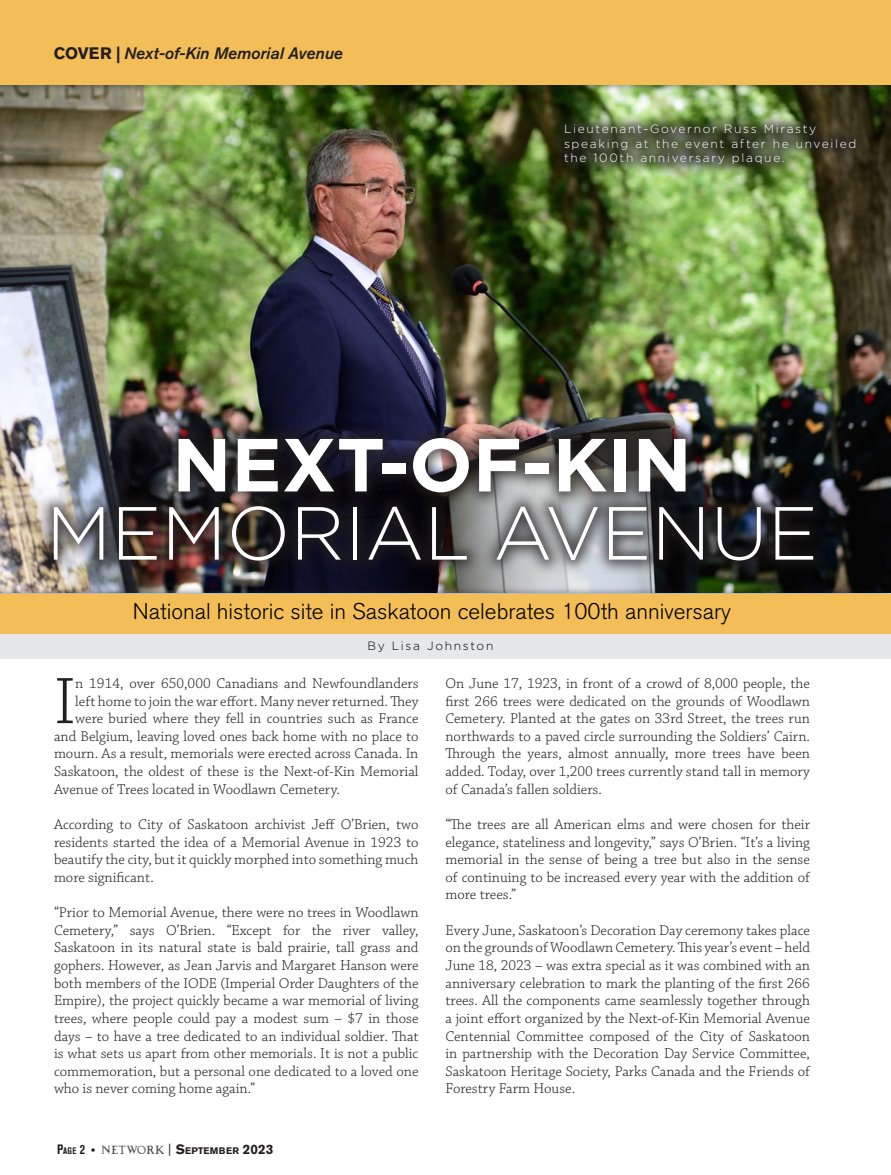
<style>
.page{position:relative;width:891px;height:1175px;background:#fff}
.page>*{position:absolute;margin:0;border:0;box-sizing:border-box;transform-origin:0 0}
.t1{font:300 75px/68.1px "Gotham";color:#fff;text-align:center}
.Body_Copy{font:300 69.3px "Chaparral Pro";color:#231f20}
.Paragraph_Style_1{font:300 22.5px "Akzidenz Grotesk BE";color:#000}
.t2{font:italic 500 16.5px "Akzidenz Grotesk BE";color:#231f20}
.Body_Copy-2{font:300 15px/17.5px "Chaparral Pro";color:#231f20;text-align:justify}
.t3{font:300 12px/14.4px "Gotham";letter-spacing:.14em;color:#fff}
.t4{font:300 12px "Gotham";letter-spacing:.14em;color:#000}
.t5{font:700 9.45px "Akzidenz Grotesk BE";letter-spacing:.04em;color:#231f20}
.s1{font-weight:700;font-style:normal}
.s2{font-weight:700}
.s3{font-stretch:condensed;font-size:13.5px}
.s4{font-stretch:condensed}
.s5{font-family:"Times";font-weight:400;font-size:12px}
.s6{font-family:"Liberty";font-weight:400;font-size:10.5px}
.s7{font-family:"Rotis Semi Sans";font-weight:400;font-size:13.5px}
.s8{font-size:13.5px}
</style>
<div class="page">
<img style="left:0;top:92px;width:891px;height:494px">
<div style="left:0;top:0;width:891px;height:92px;background:#231f20;opacity:.75"></div>
<div style="left:0;top:0;width:891px;height:84px;background:#f3be58"></div>
<div style="left:0;top:586px;width:891px;height:58px;background:#231f20;opacity:.75"></div>
<div style="left:0;top:594px;width:891px;height:42px;background:#f3be58"></div>
<div style="left:0;top:634px;width:890px;height:24px;background:#e6e7e9"></div>
<div style="left:37px;top:421px;width:793px;height:156px;background:#231f20;opacity:.75"></div>
<div style="left:550px;top:111px;width:320px;height:67px;background:#231f20;opacity:.75"></div>
<p class="t2" style="left:54px;top:44px;width:291px"><span class="s1">COVER |</span> Next-of-Kin Memorial Avenue</p>
<p class="t3" style="left:564px;top:122px;width:294px">Lieutenant-Governor Russ Mirasty speaking at the event after he unveiled the 100th anniversary plaque.</p>
<p class="t1" style="left:46px;top:429px;width:773px"><span class="s2">NEXT-OF-KIN<br></span>MEMORIAL AVENUE</p>
<p class="Paragraph_Style_1" style="left:133px;top:599px;width:600px">National historic site in Saskatoon celebrates 100th anniversary</p>
<p class="t4" style="left:368px;top:638px;width:127px">By Lisa Johnston</p>
<p class="Body_Copy" style="left:54px;top:663px;width:23px">I</p>
<p class="Body_Copy-2" style="left:75px;top:675px;width:345px">n 1914, over 650,000 Canadians and Newfoundlanders</p>
<p class="Body_Copy-2" style="left:75px;top:692px;width:345px">left home to join the war effort. Many never returned. They</p>
<p class="Body_Copy-2" style="left:75px;top:710px;width:345px">were buried where they fell in countries such as France</p>
<p class="Body_Copy-2" style="left:54px;top:728px;width:366px">and Belgium, leaving loved ones back home with no place to</p>
<p class="Body_Copy-2" style="left:54px;top:745px;width:366px">mourn. As a result, memorials were erected across Canada. In</p>
<p class="Body_Copy-2" style="left:54px;top:763px;width:366px">Saskatoon, the oldest of these is the Next-of-Kin Memorial</p>
<p class="Body_Copy-2" style="left:54px;top:781px;width:287px">Avenue of Trees located in Woodlawn Cemetery.</p>
<p class="Body_Copy-2" style="left:54px;top:816px;width:366px">According to City of Saskatoon archivist Jeff O’Brien, two residents started the idea of a Memorial Avenue in 1923 to beautify the city, but it quickly morphed into something much more significant.</p>
<p class="Body_Copy-2" style="left:54px;top:904px;width:366px">“Prior to Memorial Avenue, there were no trees in Woodlawn Cemetery,” says O’Brien. “Except for the river valley, Saskatoon in its natural state is bald prairie, tall grass and gophers. However, as Jean Jarvis and Margaret Hanson were both members of the IODE (Imperial Order Daughters of the Empire), the project quickly became a war memorial of living trees, where people could pay a modest sum – $7 in those days – to have a tree dedicated to an individual soldier. That is what sets us apart from other memorials. It is not a public commemoration, but a personal one dedicated to a loved one who is never coming home again.”</p>
<p class="t5" style="left:57px;top:1144px;width:218px"><span class="s3">P</span><span class="s4">age</span> <span class="s3">2</span> <span class="s5">•</span> <span class="s6">NETWORK</span> <span class="s7">|</span> <span class="s8">S</span>EPTEMBER <span class="s8">2023</span></p>
<p class="Body_Copy-2" style="left:446px;top:675px;width:366px">On June 17, 1923, in front of a crowd of 8,000 people, the first 266 trees were dedicated on the grounds of Woodlawn Cemetery. Planted at the gates on 33rd Street, the trees run northwards to a paved circle surrounding the Soldiers’ Cairn.<br>Through the years, almost annually, more trees have been added. Today, over 1,200 trees currently stand tall in memory of Canada’s fallen soldiers.</p>
<p class="Body_Copy-2" style="left:446px;top:816px;width:366px">“The trees are all American elms and were chosen for their elegance, stateliness and longevity,” says O’Brien. “It’s a living memorial in the sense of being a tree but also in the sense of continuing to be increased every year with the addition of more trees.”</p>
<p class="Body_Copy-2" style="left:446px;top:922px;width:366px">Every June, Saskatoon’s Decoration Day ceremony takes place on the grounds of Woodlawn Cemetery. This year’s event – held June 18, 2023 – was extra special as it was combined with an anniversary celebration to mark the planting of the first 266 trees. All the components came seamlessly together through a joint effort organized by the Next-of-Kin Memorial Avenue Centennial Committee composed of the City of Saskatoon in partnership with the Decoration Day Service Committee, Saskatoon Heritage Society, Parks Canada and the Friends of Forestry Farm House.</p>
</div>
